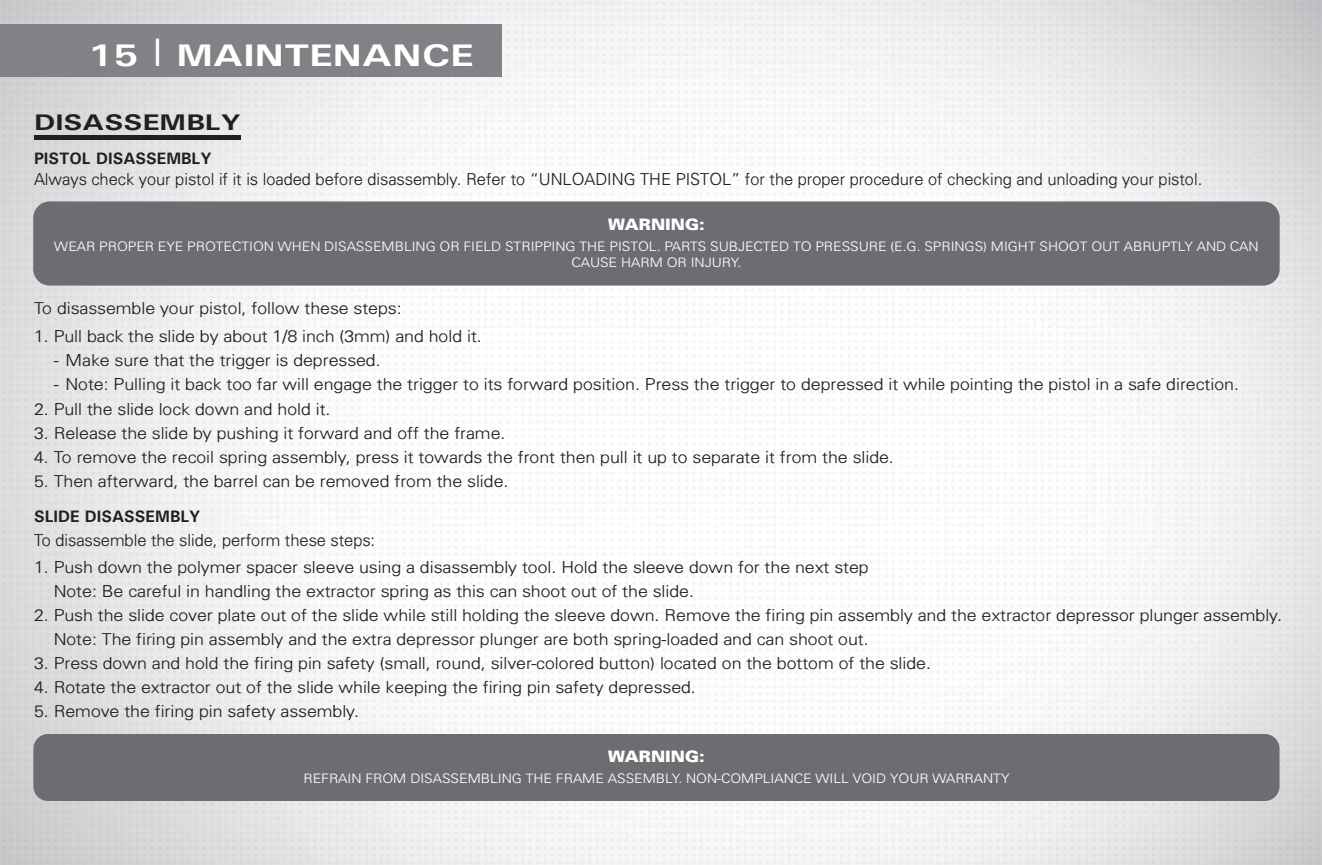
<style>
.page{position:relative;width:1322px;height:865px;background:#fff}
.page>*{position:absolute;margin:0;border:0;box-sizing:border-box;transform-origin:0 0}
.t1{font:700 31.2px "Univers";color:#fff;scale:1.3 1}
.t2{font:700 22.5px "Univers";color:#231f20;scale:1.31 1}
.t3{font:300 16.5px/24px "Univers";color:#201e1e;scale:1.08 1}
.t4{font:300 16.5px "Univers";color:#201e1e}
.t5{font:700 16.5px "Univers";color:#201e1e}
.t6{font:900 15.6px "Univers";color:#fff;scale:1.08 1}
.t7{font:300 12.9px/15.6px "Univers";color:#fff;text-align:center;scale:1.08 1}
.s1{font-weight:300;font-size:37.8px}
</style>
<div class="page">
<img style="left:0;top:0;width:1322px;height:864px">
<hr style="left:34px;top:135px;width:206px;height:4px;background:#231f20">
<div style="left:0;top:24px;width:501px;height:53px;background:#808285"></div>
<div style="left:33px;top:201px;width:1247px;height:84px;background:#6c6d70;border-radius:16px"></div>
<div style="left:33px;top:733px;width:1246px;height:67px;background:#6c6d70;border-radius:15px"></div>
<h1 class="t1" style="left:87px;top:35px;width:299px">15 <span class="s1">|</span> MAINTENANCE</h1>
<h2 class="t2" style="left:34px;top:108px;width:159px">DISASSEMBLY</h2>
<p class="t5" style="left:34px;top:148px;width:179px">PISTOL DISASSEMBLY</p>
<p class="t4" style="left:34px;top:169px;width:1170px">Always check your pistol if it is loaded before disassembly. Refer to “UNLOADING THE PISTOL” for the proper procedure of checking and unloading your pistol.</p>
<p class="t6" style="left:608px;top:214px;width:91px">WARNING:</p>
<p class="t7" style="left:54px;top:238px;width:1117px">WEAR PROPER EYE PROTECTION WHEN DISASSEMBLING OR FIELD STRIPPING THE PISTOL. PARTS SUBJECTED TO PRESSURE (E.G. SPRINGS) MIGHT SHOOT OUT ABRUPTLY AND CAN<br>CAUSE HARM OR INJURY.</p>
<p class="t3" style="left:34px;top:295px;width:342px">To disassemble your pistol, follow these steps:</p>
<p class="t3" style="left:34px;top:324px;width:416px">1. Pull back the slide by about 1/8 inch (3mm) and hold it.</p>
<p class="t3" style="left:54px;top:348px;width:304px">- Make sure that the trigger is depressed.</p>
<p class="t3" style="left:54px;top:372px;width:1099px">- Note: Pulling it back too far will engage the trigger to its forward position. Press the trigger to depressed it while pointing the pistol in a safe direction.</p>
<p class="t3" style="left:34px;top:396px;width:276px">2. Pull the slide lock down and hold it.</p>
<p class="t3" style="left:34px;top:420px;width:438px">3. Release the slide by pushing it forward and off the frame.</p>
<p class="t3" style="left:34px;top:444px;width:798px">4. To remove the recoil spring assembly, press it towards the front then pull it up to separate it from the slide.</p>
<p class="t3" style="left:34px;top:468px;width:441px">5. Then afterward, the barrel can be removed from the slide.</p>
<p class="t5" style="left:34px;top:506px;width:168px">SLIDE DISASSEMBLY</p>
<p class="t3" style="left:54px;top:554px;width:756px;text-indent:-20px">1. Push down the polymer spacer sleeve using a disassembly tool. Hold the sleeve down for the next step<br>Note: Be careful in handling the extractor spring as this can shoot out of the slide.</p>
<p class="t3" style="left:54px;top:602px;width:1139px;text-indent:-20px">2. Push the slide cover plate out of the slide while still holding the sleeve down. Remove the firing pin assembly and the extractor depressor plunger assembly.<br>Note: The firing pin assembly and the extra depressor plunger are both spring-loaded and can shoot out.</p>
<p class="t3" style="left:34px;top:650px;width:832px">3. Press down and hold the firing pin safety (small, round, silver-colored button) located on the bottom of the slide.</p>
<p class="t3" style="left:34px;top:674px;width:614px">4. Rotate the extractor out of the slide while keeping the firing pin safety depressed.</p>
<p class="t3" style="left:34px;top:698px;width:303px">5. Remove the firing pin safety assembly.</p>
<p class="t4" style="left:34px;top:529px;width:343px">To disassemble the slide, perform these steps:</p>
<p class="t6" style="left:608px;top:746px;width:91px">WARNING:</p>
<p class="t7" style="left:303px;top:770px;width:655px">REFRAIN FROM DISASSEMBLING THE FRAME ASSEMBLY. NON-COMPLIANCE WILL VOID YOUR WARRANTY</p>
</div>
